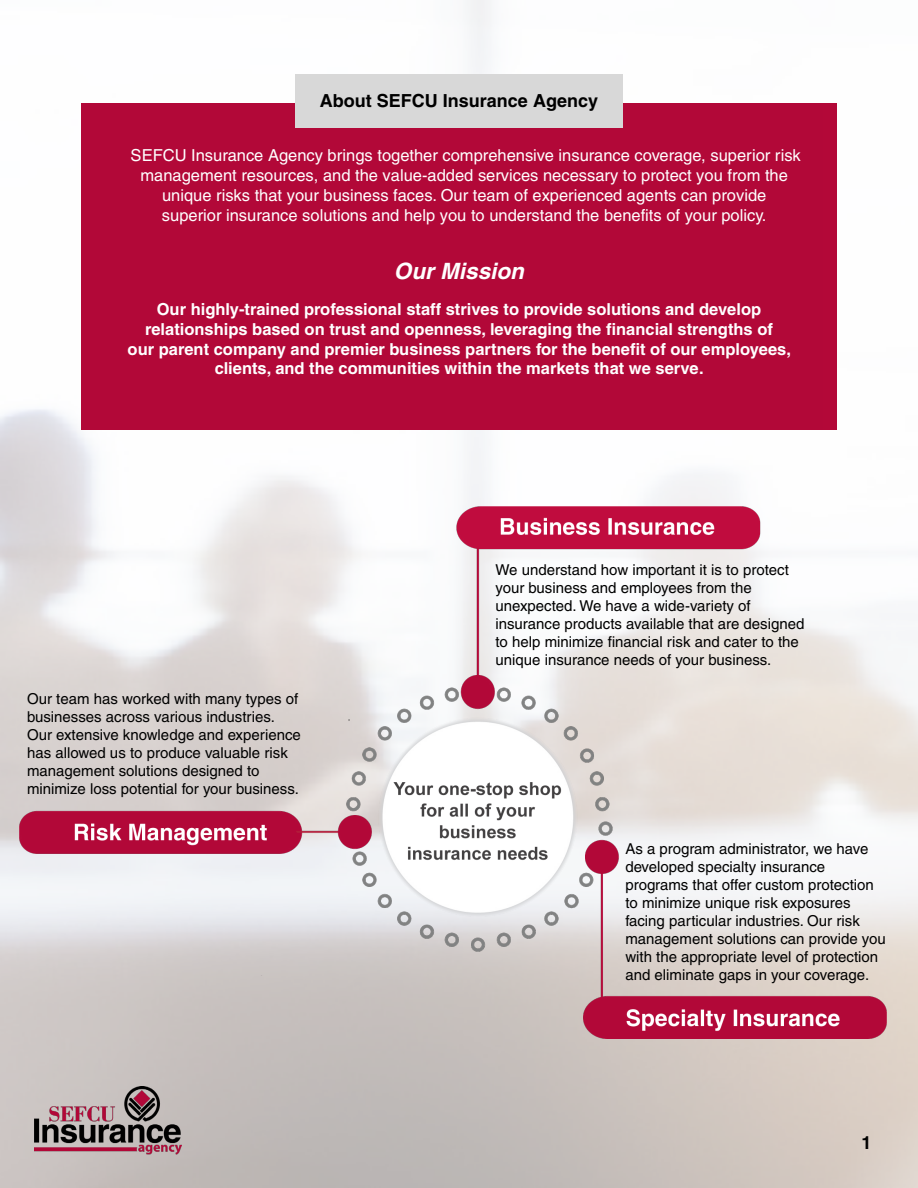
<style>
.page{position:relative;width:918px;height:1188px;background:#fff}
.page>*{position:absolute;margin:0;border:0;box-sizing:border-box;transform-origin:0 0}
.t1{font:italic 700 22.5px "Helvetica";color:#fff}
.t2{font:700 18px "Helvetica";color:#000}
.t3{font:16.5px/19.8px "Helvetica";color:#fff;text-align:center}
.t4{font:700 16.5px/19.8px "Helvetica";color:#fff;text-align:center}
.t5{font:15px/18px "Helvetica";color:#000}
</style>
<div class="page">
<img style="left:1px;top:0;width:917px;height:1188px">
<img style="left:20px;top:507px;width:867px;height:532px">
<img style="left:35px;top:1086px;width:146px;height:69px">
<div style="left:82px;top:104px;width:741px;height:326px;background:#b20838"></div>
<div style="left:296px;top:75px;width:326px;height:52px;background:#d8d8d8"></div>
<p class="t2" style="left:320px;top:90px;width:280px">About SEFCU Insurance Agency</p>
<p class="t3" style="left:131px;top:146px;width:672px">SEFCU Insurance Agency brings together comprehensive insurance coverage, superior risk management resources, and the value-added services necessary to protect you from the unique risks that your business faces. Our team of experienced agents can provide<br>superior insurance solutions and help you to understand the benefits of your policy.</p>
<h1 class="t1" style="left:394px;top:257px;width:132px">Our Mission</h1>
<p class="t4" style="left:128px;top:299px;width:665px">Our highly-trained professional staff strives to provide solutions and develop relationships based on trust and openness, leveraging the financial strengths of<br>our parent company and premier business partners for the benefit of our employees, clients, and the communities within the markets that we serve.</p>
<p class="t5" style="left:27px;top:690px;width:275px">Our team has worked with many types of businesses across various industries.<br>Our extensive knowledge and experience has allowed us to produce valuable risk management solutions designed to minimize loss potential for your business.</p>
<p class="t5" style="left:495px;top:561px;width:311px">We understand how important it is to protect your business and employees from the unexpected. We have a wide-variety of insurance products available that are designed to help minimize financial risk and cater to the unique insurance needs of your business.</p>
<p class="t5" style="left:625px;top:840px;width:262px">As a program administrator, we have developed specialty insurance programs that offer custom protection to minimize unique risk exposures facing particular industries. Our risk management solutions can provide you with the appropriate level of protection and eliminate gaps in your coverage.</p>
<p class="t2" style="left:861px;top:1131px;width:12px">1</p>
</div>
